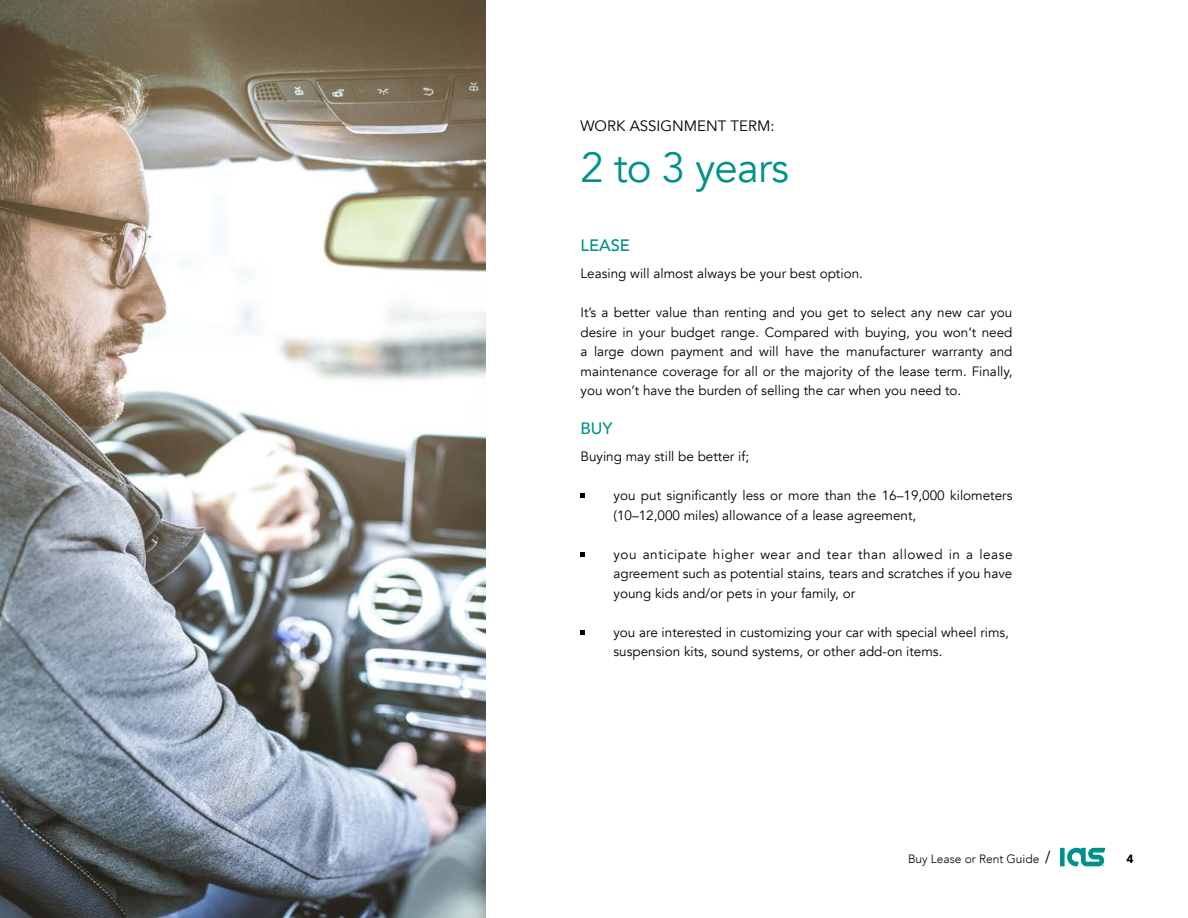
<style>
.page{position:relative;width:1188px;height:918px;background:#fff}
.page>*{position:absolute;margin:0;border:0;box-sizing:border-box;transform-origin:0 0}
.t1{font:42px "Avenir";letter-spacing:-.02em;color:#009189}
.t2{font:500 16.5px "Avenir";color:#009189}
.t3{font:15px "Avenir";color:#000}
.t4{font:13.5px/19.5px "Avenir";color:#000;text-align:justify}
.t5{font:300 12px "Avenir";color:#000}
.t6{font:900 12px "Avenir";color:#000}
.s1{font-family:"Proxima Nova";font-weight:400;font-size:18px}
</style>
<div class="page">
<svg style="left:1060px;top:848px;width:45px;height:18px"></svg>
<svg style="left:580px;top:494px;width:5px;height:4px"></svg>
<svg style="left:580px;top:552px;width:5px;height:4px"></svg>
<svg style="left:580px;top:630px;width:5px;height:4px"></svg>
<img style="left:0;top:0;width:486px;height:918px">
<p class="t3" style="left:580px;top:117px;width:196px">WORK ASSIGNMENT TERM:</p>
<h1 class="t1" style="left:580px;top:142px;width:210px">2 to 3 years</h1>
<p class="t2" style="left:580px;top:231px;width:51px">LEASE</p>
<p class="t4" style="left:580px;top:264px;width:284px">Leasing will almost always be your best option.</p>
<p class="t4" style="left:580px;top:303px;width:434px">It’s a better value than renting and you get to select any new car you desire in your budget range. Compared with buying, you won’t need a large down payment and will have the manufacturer warranty and maintenance coverage for all or the majority of the lease term. Finally, you won’t have the burden of selling the car when you need to.</p>
<p class="t2" style="left:580px;top:414px;width:34px">BUY</p>
<p class="t4" style="left:580px;top:447px;width:170px">Buying may still be better if;</p>
<p class="t4" style="left:613px;top:486px;width:401px">you put significantly less or more than the 16–19,000 kilometers (10–12,000 miles) allowance of a lease agreement,</p>
<p class="t4" style="left:613px;top:545px;width:401px">you anticipate higher wear and tear than allowed in a lease agreement such as potential stains, tears and scratches if you have young kids and/or pets in your family, or</p>
<p class="t4" style="left:613px;top:623px;width:397px">you are interested in customizing your car with special wheel rims, suspension kits, sound systems, or other add-on items.</p>
<p class="t5" style="left:908px;top:851px;width:144px">Buy Lease or Rent Guide <span class="s1">/</span></p>
<p class="t6" style="left:1127px;top:848px;width:9px">4</p>
</div>
